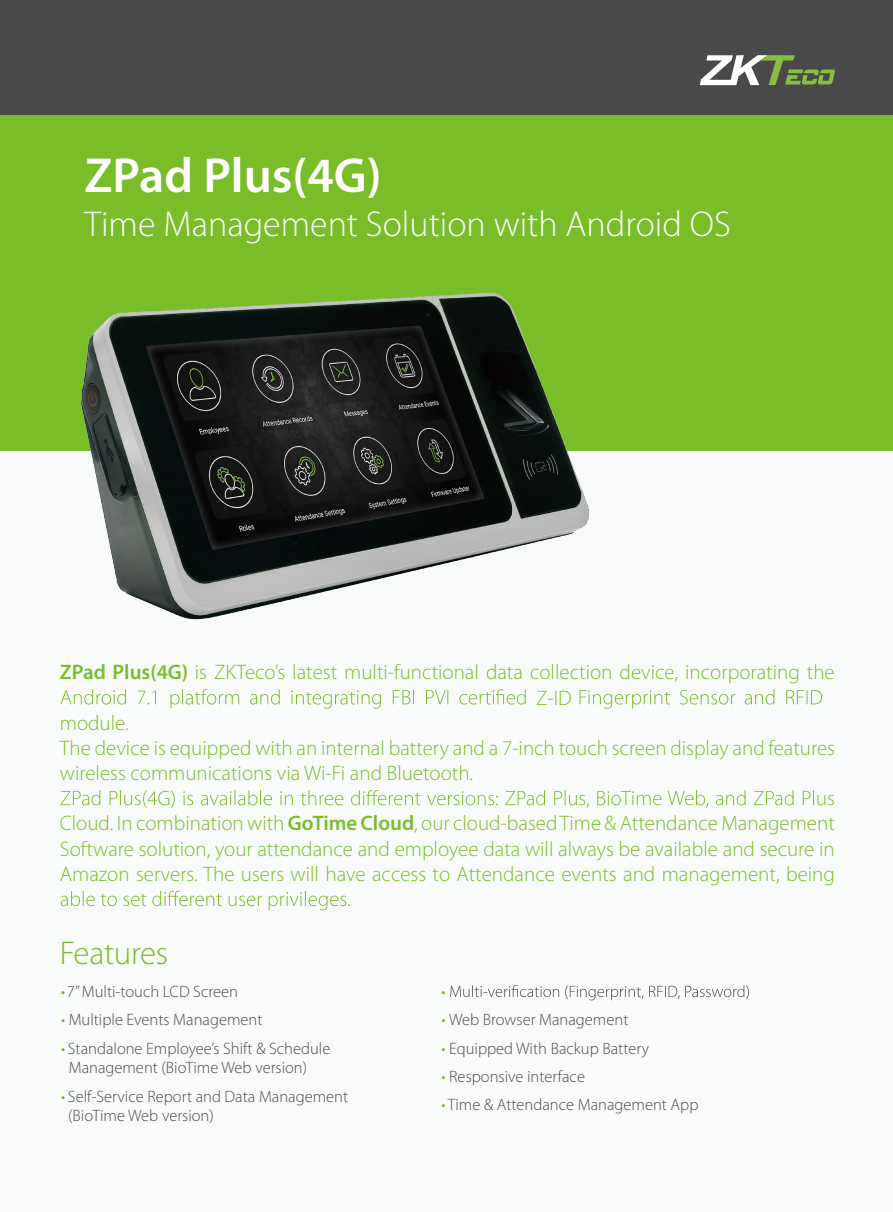
<style>
.page{position:relative;width:893px;height:1212px;background:#f9fbfa}
.page>*{position:absolute;margin:0;border:0;box-sizing:border-box;transform-origin:0 0}
.t1{font:600 49.5px "Myriad Pro";color:#fff}
.t2{font:300 36px "Myriad Pro";color:#fff}
.t3{font:300 33px "Myriad Pro";letter-spacing:-.01em;color:#79bd29}
.t4{font:300 21px/25.2px "Myriad Pro";color:#79bd29;text-align:justify}
.t5{font:300 16.5px/19.8px "Myriad Pro";color:#4a494a}
.t6{font:300 16.5px "Myriad Pro";color:#6eb429}
.s1{font-weight:600}
.s2{color:#6eb429}
</style>
<div class="page">
<div style="left:0;top:115px;width:893px;height:336px;background:#79bd29"></div>
<div style="left:0;top:0;width:893px;height:115px;background:#4a494a"></div>
<svg style="left:700px;top:55px;width:135px;height:30px"></svg>
<img style="left:81px;top:292px;width:508px;height:328px">
<svg style="left:60px;top:689px;width:762px;height:20px"></svg>
<svg style="left:61px;top:790px;width:773px;height:18px"></svg>
<svg style="left:61px;top:891px;width:289px;height:19px"></svg>
<svg style="left:450px;top:985px;width:299px;height:15px"></svg>
<h1 class="t1" style="left:85px;top:144px;width:299px">ZPad Plus(4G)</h1>
<h2 class="t2" style="left:85px;top:202px;width:648px">Time Management Solution with Android OS</h2>
<p class="t4" style="left:60px;top:659px;width:776px"><span class="s1">ZPad Plus(4G)</span> is ZKTeco’s latest multi-functional data collection device, incorporating the</p>
<p class="t4" style="left:536px;top:685px;width:37px">Z-ID</p>
<p class="t4" style="left:60px;top:710px;width:71px">module.</p>
<p class="t4" style="left:60px;top:735px;width:777px">The device is equipped with an internal battery and a 7-inch touch screen display and features</p>
<p class="t4" style="left:60px;top:760px;width:415px">wireless communications via Wi-Fi and Bluetooth.</p>
<p class="t4" style="left:60px;top:810px;width:777px">Cloud. In combination with <span class="s1">GoTime Cloud</span>, our cloud-basedTime &amp; Attendance Management Software solution, your attendance and employee data will always be available and secure in Amazon servers. The users will have access to Attendance events and management, being</p>
<h3 class="t3" style="left:60px;top:933px;width:110px">Features</h3>
<p class="t5" style="left:61px;top:981px;width:178px"><span class="s2">•</span>7”Multi-touch LCD Screen</p>
<p class="t5" style="left:61px;top:1010px;width:203px"><span class="s2">•</span> Multiple Events Management</p>
<p class="t5" style="left:69px;top:1038px;width:263px;text-indent:-8px"><span class="s2">•</span> Standalone Employee’s Shift &amp; Schedule<br>Management (BioTime Web version)</p>
<p class="t5" style="left:68px;top:1086px;width:282px;text-indent:-7px"><span class="s2">•</span> Self-Service Report and Data Management (BioTime Web version)</p>
<p class="t6" style="left:441px;top:981px;width:6px">•</p>
<p class="t5" style="left:441px;top:1010px;width:188px"><span class="s2">•</span> Web Browser Management</p>
<p class="t5" style="left:441px;top:1038px;width:209px"><span class="s2">•</span> Equipped With Backup Battery</p>
<p class="t5" style="left:441px;top:1066px;width:145px"><span class="s2">•</span> Responsive interface</p>
<p class="t5" style="left:441px;top:1094px;width:258px"><span class="s2">•</span> Time &amp; Attendance Management App</p>
</div>
